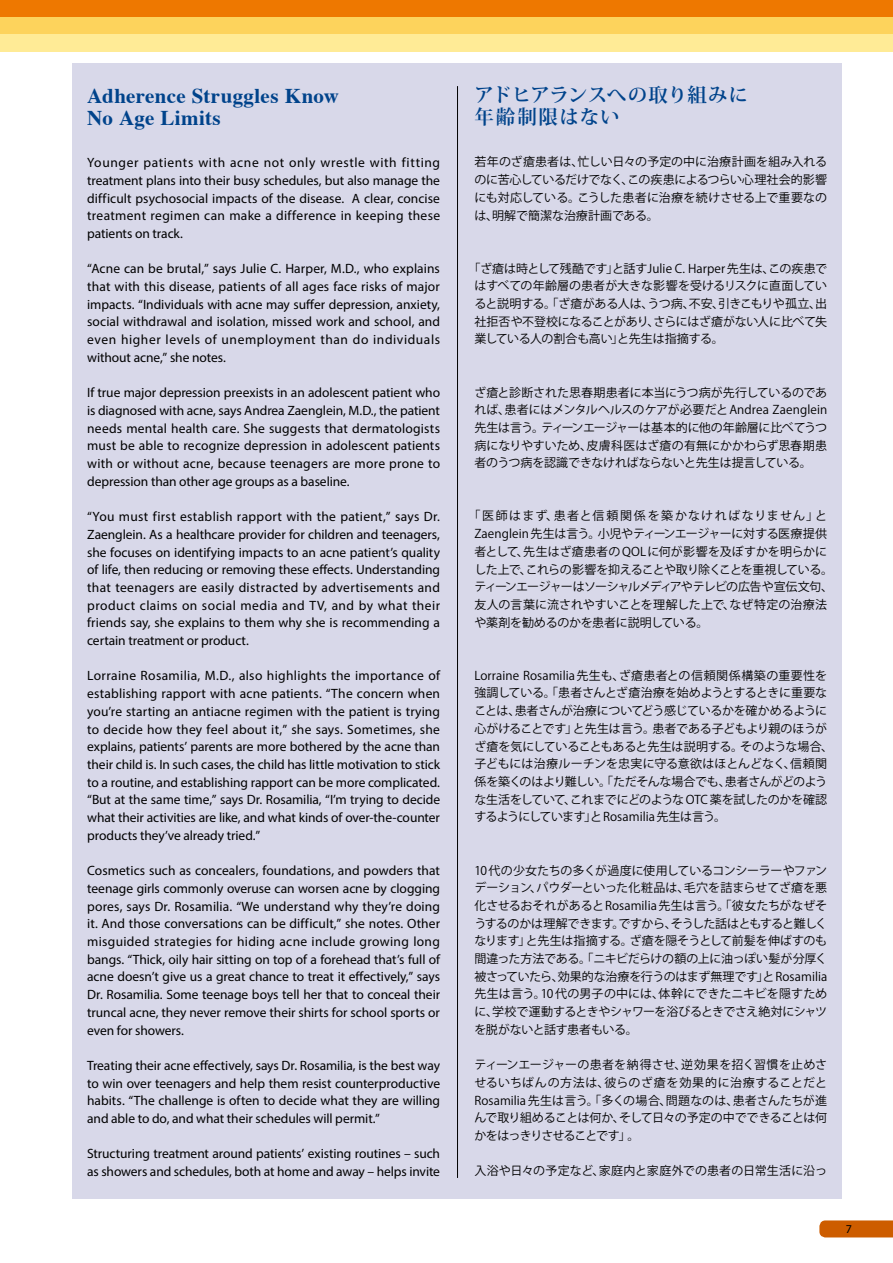
<style>
.page{position:relative;width:893px;height:1263px;background:#fff}
.page>*{position:absolute;margin:0;border:0;box-sizing:border-box;transform-origin:0 0}
.t1{font:700 21px/22.2px "Times";letter-spacing:.01em;color:#00438b}
.t2{font:700 19.5px/22.2px "Koz Min Pro";letter-spacing:.045em;color:#00438b}
.t3{font:13.5px/17.7px "Myriad Pro";letter-spacing:-.005em;color:#000;text-align:justify}
.t4{font:12px/17.7px "Koz Go Pro";letter-spacing:-.015em;color:#000;text-align:justify}
.t5{font:12px "Koz Go Pro";letter-spacing:.005em;color:#000}
.t6{font:12px "Myriad Pro";color:#000}
</style>
<div class="page">
<svg style="left:819px;top:1220px;width:74px;height:17px"></svg>
<div style="left:72px;top:64px;width:770px;height:1135px;background:#d8d8e9"></div>
<div style="left:0;top:0;width:893px;height:17px;background:#ee7800"></div>
<div style="left:0;top:17px;width:893px;height:17px;background:#fdd35c"></div>
<div style="left:0;top:34px;width:893px;height:17px;background:#ffeb96"></div>
<hr style="left:457px;top:86px;width:1px;height:1092px;background:#000">
<h1 class="t1" style="left:87px;top:82px;width:253px">Adherence Struggles Know<br>No Age Limits</h1>
<p class="t3" style="left:87px;top:154px;width:354px">Younger patients with acne not only wrestle with fitting treatment plans into their busy schedules, but also manage the difficult psychosocial impacts of the disease. A clear, concise treatment regimen can make a difference in keeping these patients on track.</p>
<p class="t3" style="left:87px;top:260px;width:354px">“Acne can be brutal,” says Julie C. Harper, M.D., who explains that with this disease, patients of all ages face risks of major impacts. “Individuals with acne may suffer depression, anxiety, social withdrawal and isolation, missed work and school, and even higher levels of unemployment than do individuals without acne,” she notes.</p>
<p class="t3" style="left:87px;top:384px;width:354px">If true major depression preexists in an adolescent patient who is diagnosed with acne, says Andrea Zaenglein, M.D., the patient needs mental health care. She suggests that dermatologists must be able to recognize depression in adolescent patients with or without acne, because teenagers are more prone to depression than other age groups as a baseline.</p>
<p class="t3" style="left:87px;top:508px;width:354px">“You must first establish rapport with the patient,” says Dr.<br>Zaenglein. As a healthcare provider for children and teenagers, she focuses on identifying impacts to an acne patient’s quality of life, then reducing or removing these effects. Understanding that teenagers are easily distracted by advertisements and product claims on social media and TV, and by what their friends say, she explains to them why she is recommending a certain treatment or product.</p>
<p class="t3" style="left:87px;top:667px;width:354px">Lorraine Rosamilia, M.D., also highlights the importance of establishing rapport with acne patients. “The concern when you’re starting an antiacne regimen with the patient is trying to decide how they feel about it,” she says. Sometimes, she explains, patients’ parents are more bothered by the acne than their child is. In such cases, the child has little motivation to stick to a routine, and establishing rapport can be more complicated. “But at the same time,” says Dr. Rosamilia, “I’m trying to decide what their activities are like, and what kinds of over-the-counter products they’ve already tried.”</p>
<p class="t3" style="left:87px;top:861px;width:354px">Cosmetics such as concealers, foundations, and powders that teenage girls commonly overuse can worsen acne by clogging pores, says Dr. Rosamilia. “We understand why they’re doing it. And those conversations can be difficult,” she notes. Other misguided strategies for hiding acne include growing long bangs. “Thick, oily hair sitting on top of a forehead that’s full of acne doesn’t give us a great chance to treat it effectively,” says Dr. Rosamilia. Some teenage boys tell her that to conceal their truncal acne, they never remove their shirts for school sports or even for showers.</p>
<p class="t3" style="left:87px;top:1056px;width:354px">Treating their acne effectively, says Dr. Rosamilia, is the best way to win over teenagers and help them resist counterproductive habits. “The challenge is often to decide what they are willing and able to do, and what their schedules will permit.”</p>
<p class="t3" style="left:87px;top:1145px;width:354px">Structuring treatment around patients’ existing routines – such as showers and schedules, both at home and away – helps invite</p>
<h2 class="t2" style="left:474px;top:83px;width:276px">アドヒアランスへの取り組みに年齢制限はない</h2>
<p class="t4" style="left:474px;top:153px;width:354px">若年のざ瘡患者は、忙しい日々の予定の中に治療計画を組み入れるのに苦心しているだけでなく、この疾患によるつらい心理社会的影響にも対応している。こうした患者に治療を続けさせる上で重要なのは、明解で簡潔な治療計画である。</p>
<p class="t4" style="left:474px;top:260px;width:354px;text-indent:-6px">「ざ瘡は時として残酷です」と話すJulie C. Harper 先生は、この疾患ではすべての年齢層の患者が大きな影響を受けるリスクに直面していると説明する。「ざ瘡がある人は、うつ病、不安、引きこもりや孤立、出社拒否や不登校になることがあり、さらにはざ瘡がない人に比べて失業している人の割合も高い」と先生は指摘する。</p>
<p class="t4" style="left:474px;top:384px;width:354px">ざ瘡と診断された思春期患者に本当にうつ病が先行しているのであれば、患者にはメンタルヘルスのケアが必要だとAndrea Zaenglein先生は言う。ティーンエージャーは基本的に他の年齢層に比べてうつ病になりやすいため、皮膚科医はざ瘡の有無にかかわらず思春期患者のうつ病を認識できなければならないと先生は提言している。</p>
<p class="t4" style="left:474px;top:507px;width:360px;text-align:left;text-indent:-6px">「医師はまず、患者と信頼関係を築かなければなりません」とZaenglein 先生は言う。小児やティーンエージャーに対する医療提供者として、先生はざ瘡患者の QOLに何が影響を及ぼすかを明らかにした上で、これらの影響を抑えることや取り除くことを重視している。ティーンエージャーはソーシャルメディアやテレビの広告や宣伝文句、友人の言葉に流されやすいことを理解した上で、なぜ特定の治療法や薬剤を勧めるのかを患者に説明している。</p>
<p class="t4" style="left:474px;top:667px;width:360px;text-align:left">Lorraine Rosamilia 先生も、ざ瘡患者との信頼関係構築の重要性を強調している。「患者さんとざ瘡治療を始めようとするときに重要なことは、患者さんが治療についてどう感じているかを確かめるように心がけることです」と先生は言う。患者である子どもより親のほうがざ瘡を気にしていることもあると先生は説明する。そのような場合、子どもには治療ルーチンを忠実に守る意欲はほとんどなく、信頼関係を築くのはより難しい。「ただそんな場合でも、患者さんがどのような生活をしていて、これまでにどのようなOTC 薬を試したのかを確認するようにしています」とRosamilia 先生は言う。</p>
<p class="t4" style="left:474px;top:861px;width:354px">10 代の少女たちの多くが過度に使用しているコンシーラーやファンデーション、パウダーといった化粧品は、毛穴を詰まらせてざ瘡を悪化させるおそれがあるとRosamilia 先生は言う。「彼女たちがなぜそうするのかは理解できます。ですから、そうした話はともすると難しくなります」と先生は指摘する。ざ瘡を隠そうとして前髪を伸ばすのも間違った方法である。「ニキビだらけの額の上に油っぽい髪が分厚く被さっていたら、効果的な治療を行うのはまず無理です」とRosamilia先生は言う。10 代の男子の中には、体幹にできたニキビを隠すために、学校で運動するときやシャワーを浴びるときでさえ絶対にシャツを脱がないと話す患者もいる。</p>
<p class="t4" style="left:474px;top:1056px;width:354px">ティーンエージャーの患者を納得させ、逆効果を招く習慣を止めさせるいちばんの方法は、彼らのざ瘡を効果的に治療することだとRosamilia 先生は言う。「多くの場合、問題なのは、患者さんたちが進んで取り組めることは何か、そして日々の予定の中でできることは何かをはっきりさせることです」。</p>
<p class="t5" style="left:474px;top:1163px;width:354px">入浴や日々の予定など、家庭内と家庭外での患者の日常生活に沿っ</p>
<p class="t6" style="left:846px;top:1222px;width:8px">7</p>
</div>
